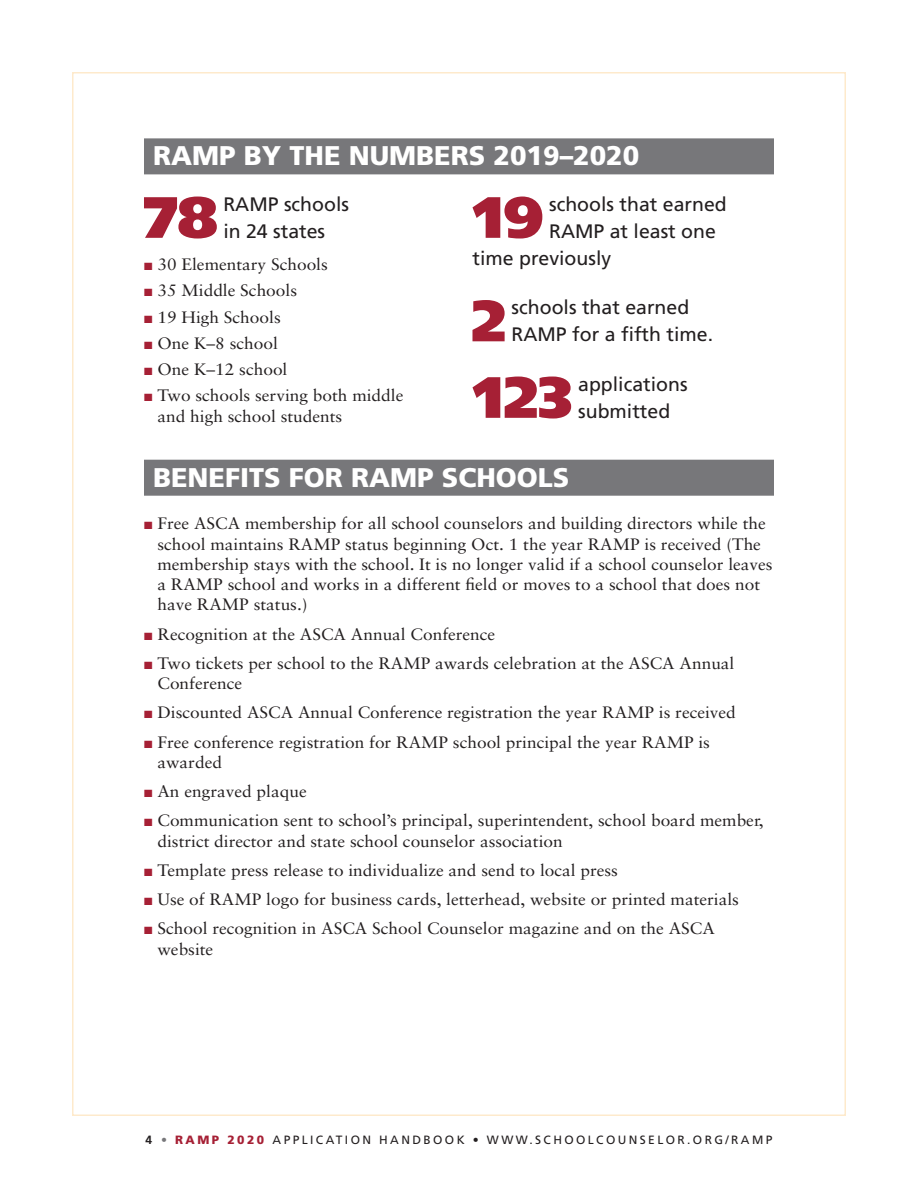
<style>
.page{position:relative;width:918px;height:1188px;background:#fff}
.page>*{position:absolute;margin:0;border:0;box-sizing:border-box;transform-origin:0 0}
.Frutiger_Subhead{font:900 58.2px "Frutiger";color:#a62035}
.Section_Bar{font:900 27px "Frutiger";color:#fff}
.Frutiger_Subhead-2{font:19.5px/27px "Frutiger";color:#231f20}
.t1{font:16.5px/20.2px "Sabon";color:#231f20;scale:1.05 1}
.t2{font:12px "Frutiger";letter-spacing:.2em;color:#231f20}
.s1{color:#a62035}
.s2{font-weight:700}
.s3{color:#77777a}
.s4{font-weight:900;color:#a62035}
</style>
<div class="page">
<div style="left:144px;top:138px;width:630px;height:36px;background:#77777a"></div>
<div style="left:144px;top:460px;width:630px;height:36px;background:#77777a"></div>
<p class="Section_Bar" style="left:153px;top:140px;width:488px">RAMP BY THE NUMBERS 2019–2020</p>
<p class="Frutiger_Subhead" style="left:143px;top:182px;width:76px">78</p>
<p class="Frutiger_Subhead-2" style="left:223px;top:191px;width:127px">RAMP schools in 24 states</p>
<p class="t1" style="left:144px;top:254px;width:177px"><span class="s1">■</span> 30 Elementary Schools</p>
<p class="t1" style="left:144px;top:280px;width:147px"><span class="s1">■</span> 35 Middle Schools</p>
<p class="t1" style="left:144px;top:307px;width:132px"><span class="s1">■</span> 19 High Schools</p>
<p class="t1" style="left:144px;top:333px;width:129px"><span class="s1">■</span> One K–8 school</p>
<p class="t1" style="left:144px;top:359px;width:138px"><span class="s1">■</span> One K–12 school</p>
<p class="t1" style="left:158px;top:385px;width:236px;text-indent:-14px"><span class="s1">■</span> Two schools serving both middle and high school students</p>
<p class="Frutiger_Subhead" style="left:473px;top:182px;width:72px">19</p>
<p class="Frutiger_Subhead-2" style="left:549px;top:191px;width:179px">schools that earned</p>
<p class="Frutiger_Subhead-2" style="left:549px;top:218px;width:168px">RAMP at least one</p>
<p class="Frutiger_Subhead-2" style="left:472px;top:245px;width:140px">time previously</p>
<p class="Frutiger_Subhead" style="left:471px;top:285px;width:36px">2</p>
<p class="Frutiger_Subhead-2" style="left:512px;top:294px;width:200px">schools that earned<br>RAMP for a fifth time.</p>
<p class="Frutiger_Subhead" style="left:473px;top:362px;width:101px">123</p>
<p class="Frutiger_Subhead-2" style="left:578px;top:371px;width:111px">applications submitted</p>
<p class="Section_Bar" style="left:153px;top:461px;width:418px">BENEFITS FOR RAMP SCHOOLS</p>
<p class="t1" style="left:158px;top:513px;width:587px;text-indent:-14px"><span class="s1">■</span> Free ASCA membership for all school counselors and building directors while the school maintains RAMP status beginning Oct. 1 the year RAMP is received (The membership stays with the school. It is no longer valid if a school counselor leaves a RAMP school and works in a different field or moves to a school that does not have RAMP status.)</p>
<p class="t1" style="left:144px;top:624px;width:336px"><span class="s1">■</span> Recognition at the ASCA Annual Conference</p>
<p class="t1" style="left:158px;top:653px;width:551px;text-indent:-14px"><span class="s1">■</span> Two tickets per school to the RAMP awards celebration at the ASCA Annual<br>Conference</p>
<p class="t1" style="left:144px;top:702px;width:565px"><span class="s1">■</span> Discounted ASCA Annual Conference registration the year RAMP is received</p>
<p class="t1" style="left:158px;top:732px;width:528px;text-indent:-14px"><span class="s1">■</span> Free conference registration for RAMP school principal the year RAMP is awarded</p>
<p class="t1" style="left:144px;top:781px;width:156px"><span class="s1">■</span> An engraved plaque</p>
<p class="t1" style="left:158px;top:810px;width:579px;text-indent:-14px"><span class="s1">■</span> Communication sent to school’s principal, superintendent, school board member, district director and state school counselor association</p>
<p class="t1" style="left:144px;top:860px;width:453px"><span class="s1">■</span> Template press release to individualize and send to local press</p>
<p class="t1" style="left:144px;top:889px;width:568px"><span class="s1">■</span> Use of RAMP logo for business cards, letterhead, website or printed materials</p>
<p class="t1" style="left:158px;top:918px;width:532px;text-indent:-14px"><span class="s1">■</span> School recognition in ASCA School Counselor magazine and on the ASCA website</p>
<p class="t2" style="left:146px;top:1133px;width:628px"><span class="s2">4</span> <span class="s3">•</span> <span class="s4">RAMP 2020</span> APPLICATION HANDBOOK • WWW. SCHOOLCOUNSELOR. ORG/RAMP</p>
</div>
